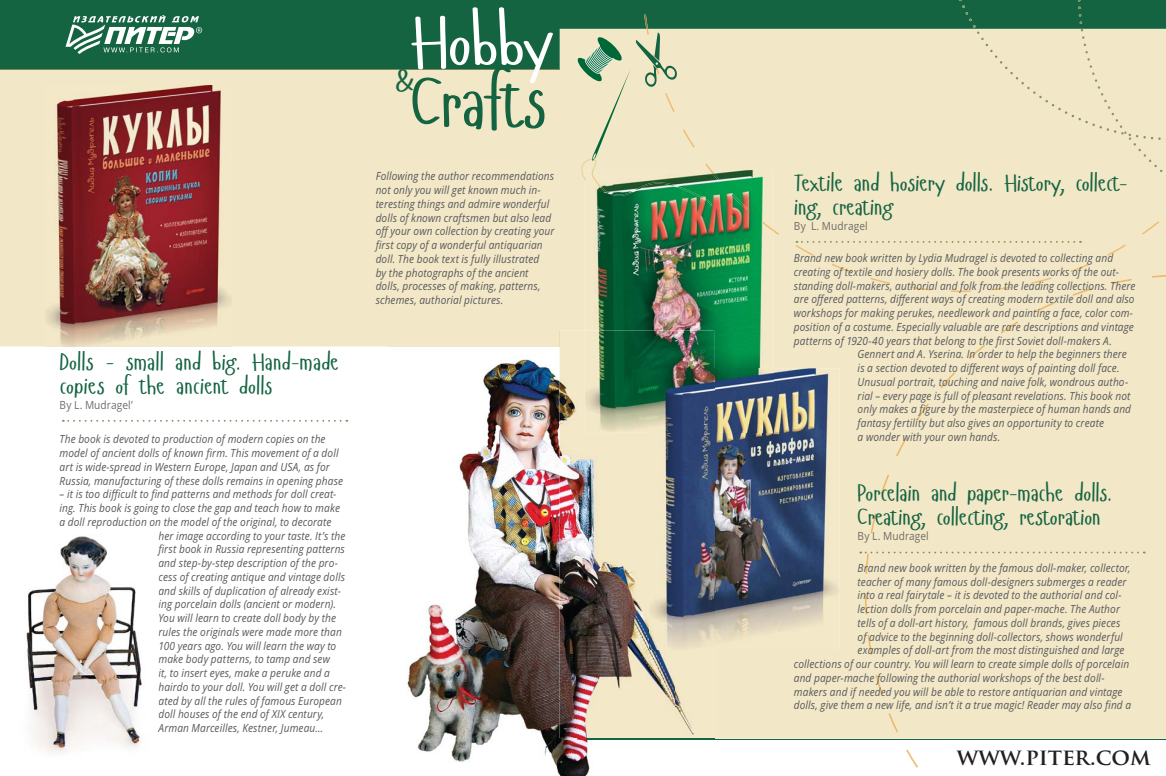
<style>
.page{position:relative;width:1166px;height:776px;background:#fff}
.page>*{position:absolute;margin:0;border:0;box-sizing:border-box;transform-origin:0 0}
.t1{font:71.62px "Hangyaboly";letter-spacing:-.005em;color:#146442;scale:.9 1}
.t2{font:71.62px "Hangyaboly";letter-spacing:-.025em;color:#fff;scale:.9 1}
.t3{font:35px "Hangyaboly";color:#146442;scale:.9 1}
.t4{font:23.75px/23.8px "Hangyaboly";letter-spacing:-.005em;color:#146442;scale:.9 1}
.t5{font:700 22.5px "Trajan Pro";color:#231f20}
.t6{font:italic 11.25px/13.8px "Open Sans";letter-spacing:.01em;color:#58595b;scale:.9 1}
.t7{font:11.25px "Open Sans";letter-spacing:.01em;color:#706c68;scale:.9 1}
</style>
<div class="page">
<div style="left:714px;top:359px;width:452px;height:380px;background:#f2e7c7"></div>
<hr style="left:560px;top:739px;width:606px;height:1px;background:#146442">
<div style="left:0;top:0;width:559px;height:69px;background:#146442"></div>
<div style="left:0;top:69px;width:559px;height:277px;background:#f2e7c7"></div>
<svg style="left:906px;top:749px;width:12px;height:19px"></svg>
<svg style="left:888px;top:713px;width:10px;height:19px"></svg>
<svg style="left:875px;top:675px;width:8px;height:20px"></svg>
<svg style="left:867px;top:635px;width:5px;height:20px"></svg>
<svg style="left:865px;top:594px;width:2px;height:21px"></svg>
<svg style="left:870px;top:513px;width:6px;height:21px"></svg>
<svg style="left:880px;top:474px;width:9px;height:20px"></svg>
<svg style="left:896px;top:438px;width:11px;height:19px"></svg>
<svg style="left:916px;top:403px;width:13px;height:18px"></svg>
<svg style="left:940px;top:372px;width:15px;height:16px"></svg>
<svg style="left:66px;top:15px;width:136px;height:39px"></svg>
<img style="left:45px;top:85px;width:187px;height:262px">
<svg style="left:63px;top:420px;width:284px;height:2px"></svg>
<img style="left:26px;top:536px;width:116px;height:218px">
<img style="left:676px;top:368px;width:163px;height:282px">
<img style="left:714px;top:368px;width:59px;height:64px">
<div style="left:860px;top:552px;width:278px;height:22px;background:#f2e7c7"></div>
<img style="left:387px;top:331px;width:172px;height:370px">
<img style="left:417px;top:701px;width:173px;height:75px">
<img style="left:559px;top:359px;width:39px;height:380px">
<img style="left:598px;top:432px;width:78px;height:307px">
<div style="left:675px;top:649px;width:39px;height:90px;background:#f3e8c8"></div>
<img style="left:560px;top:739px;width:30px;height:1px">
<svg style="left:559px;top:0;width:607px;height:359px;background:#c7ceac"></svg>
<img style="left:585px;top:331px;width:129px;height:101px">
<h3 class="t4" style="left:60px;top:351px;width:312px">Dolls – small and big. Hand-made copies of the ancient dolls</h3>
<p class="t7" style="left:60px;top:400px;width:83px">By L. Mudragel’</p>
<p class="t6" style="left:60px;top:434px;width:317px">The book is devoted to production of modern copies on the model of ancient dolls of known firm. This movement of a doll art is wide-spread in Western Europe, Japan and USA, as for Russia, manufacturing of these dolls remains in opening phase</p>
<p class="t6" style="left:60px;top:489px;width:309px">– it is too difficult to find patterns and methods for doll creat-</p>
<p class="t6" style="left:60px;top:502px;width:313px">ing. This book is going to close the gap and teach how to make</p>
<p class="t6" style="left:60px;top:516px;width:304px">a doll re roduction on the model of the original, to decorate</p>
<p class="t6" style="left:158px;top:530px;width:209px">her image according to your taste. It’s the</p>
<p class="t6" style="left:158px;top:544px;width:209px">first book in Russia representing patterns</p>
<p class="t6" style="left:158px;top:557px;width:201px">and step-by-step description of the pro-</p>
<p class="t6" style="left:158px;top:571px;width:209px">cess of creating antique and vintage dolls</p>
<p class="t6" style="left:158px;top:585px;width:204px">and skills of duplication of already exist-</p>
<p class="t6" style="left:158px;top:599px;width:199px">ing porcelain dolls (ancient or modern).</p>
<p class="t6" style="left:158px;top:612px;width:199px">You will learn to create doll body by the</p>
<p class="t6" style="left:158px;top:626px;width:205px">rules the originals were made more than</p>
<p class="t6" style="left:158px;top:640px;width:199px">100 years ago. You will learn the way to</p>
<p class="t6" style="left:158px;top:654px;width:192px">make body patterns, to tamp and sew</p>
<p class="t6" style="left:158px;top:667px;width:192px">it, to insert eyes, make a peruke and a</p>
<p class="t6" style="left:158px;top:681px;width:210px">hairdo to your doll. You will get a doll cre-</p>
<p class="t6" style="left:158px;top:695px;width:205px">ated by all the rules of famous European</p>
<p class="t6" style="left:158px;top:709px;width:186px">doll houses of the end of XIX century,</p>
<p class="t6" style="left:158px;top:722px;width:185px">Arman Marceilles, Kestner, Jumeau…</p>
<p class="t6" style="left:97px;top:516px;width:8px">p</p>
<h1 class="t2" style="left:411px;top:7px;width:159px">Hobby</h1>
<h1 class="t1" style="left:411px;top:68px;width:152px">Crafts</h1>
<h2 class="t3" style="left:395px;top:62px;width:22px">&amp;</h2>
<p class="t6" style="left:376px;top:171px;width:200px">Following the author recommendations not only you will get known much in&shy;teresting things and admire wonderful dolls of known craftsmen but also lead offyour own collection by creating your first copy of a wonderful antiquarian doll. The book text is fully illustrated<br>by the photographs of the ancient dolls, processes of making, patterns, schemes, authorial pictures.</p>
<h3 class="t4" style="left:794px;top:172px;width:373px">Textile and hosiery dolls. History, collect&shy;ing, creating</h3>
<p class="t7" style="left:794px;top:221px;width:84px">By L. Mudragel</p>
<p class="t6" style="left:794px;top:252px;width:356px">Brand new book written by Lydia Mudragel is devoted to collecting and</p>
<p class="t6" style="left:794px;top:266px;width:363px">creating of textile and hosiery dolls. The book presents works of the out-</p>
<p class="t6" style="left:794px;top:280px;width:381px">standing doll-makers, authorial and folk from the leading collections. There</p>
<p class="t6" style="left:794px;top:294px;width:380px">are offered patterns, different ways of creating modern textile doll and also</p>
<p class="t6" style="left:794px;top:307px;width:378px">workshops for making perukes, needlework and painting a face, color com-</p>
<p class="t6" style="left:794px;top:321px;width:379px">position of a costume. Especially valuable are rare descriptions and vintage</p>
<p class="t6" style="left:794px;top:335px;width:355px">patterns of 1920-40 years that belong to the first Soviet doll-makers A.</p>
<p class="t6" style="left:857px;top:349px;width:301px">Gennert and A. Yserina. In order to help the beginners there</p>
<p class="t6" style="left:857px;top:362px;width:292px">is a section devoted to different ways of painting doll face.</p>
<p class="t6" style="left:857px;top:376px;width:302px">Unusual portrait, touching and naive folk, wondrous autho-</p>
<p class="t6" style="left:857px;top:390px;width:305px">rial – every page is full of pleasant revelations. This book not</p>
<p class="t6" style="left:857px;top:404px;width:305px">only makes a figure by the masterpiece of human hands and</p>
<p class="t6" style="left:857px;top:417px;width:275px">fantasy fertility but also gives an opportunity to create</p>
<p class="t6" style="left:857px;top:431px;width:160px">a wonder with your own hands.</p>
<h3 class="t4" style="left:857px;top:482px;width:285px">Porcelain and paper-mache dolls.<br>Creating, collecting, restoration</h3>
<p class="t7" style="left:857px;top:531px;width:81px">By L. Mudragel</p>
<p class="t6" style="left:857px;top:562px;width:305px">Brand new book written by the famous doll-maker, collector,</p>
<p class="t6" style="left:857px;top:576px;width:300px">teacher of many famous doll-designers submerges a reader</p>
<p class="t6" style="left:857px;top:590px;width:295px">into a real fairytale – it is devoted to the authorial and col-</p>
<p class="t6" style="left:857px;top:603px;width:293px">lection dolls from porcelain and paper-mache. The Author</p>
<p class="t6" style="left:857px;top:617px;width:293px">tells of a doll-art history, famous doll brands, gives pieces</p>
<p class="t6" style="left:857px;top:631px;width:296px">of advice to the beginning doll-collectors, shows wonderful</p>
<p class="t6" style="left:857px;top:645px;width:298px">examples of doll-art from the most distinguished and large</p>
<p class="t6" style="left:794px;top:658px;width:374px">collections of our country. You will learn to create simple dolls of porcelain</p>
<p class="t6" style="left:794px;top:672px;width:347px">and paper-mache following the authorial workshops of the best doll-</p>
<p class="t6" style="left:794px;top:686px;width:367px">makers and if needed you will be able to restore antiquarian and vintage</p>
<p class="t6" style="left:794px;top:700px;width:376px">dolls, give them a new life, and isn’t it a true magic! Reader may also find a</p>
<h3 class="t5" style="left:957px;top:744px;width:195px">WWW.PITER.COM</h3>
</div>
